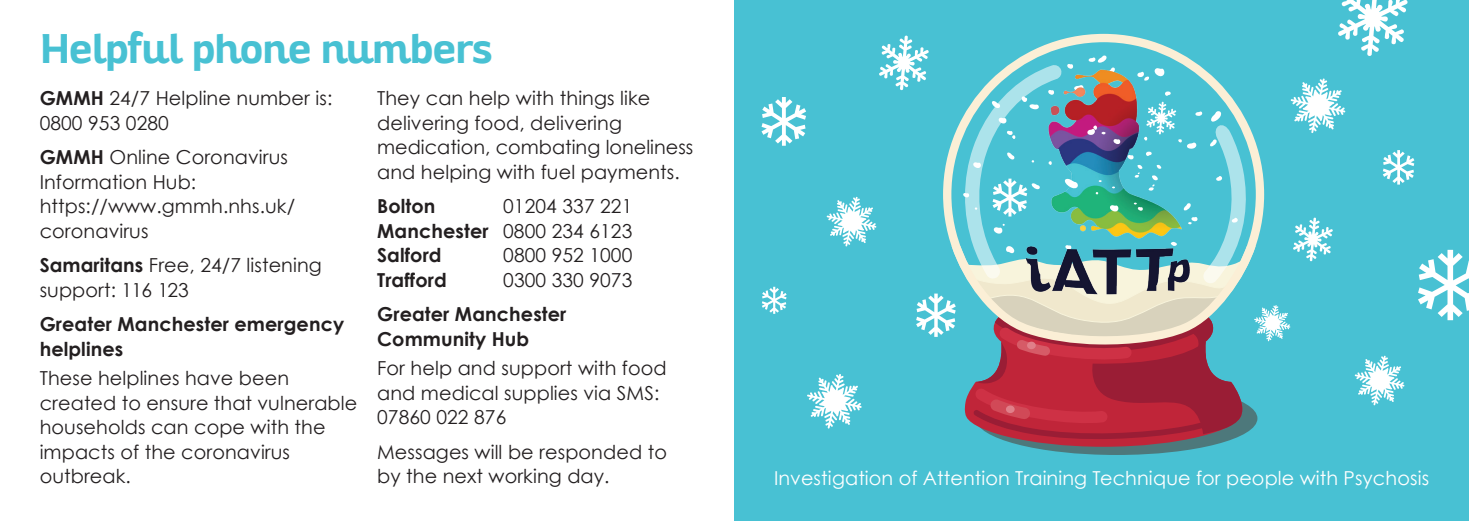
<style>
.page{position:relative;width:1469px;height:521px;background:#fff}
.page>*{position:absolute;margin:0;border:0;box-sizing:border-box;transform-origin:0 0}
.body{font:700 40.25px "Altair";color:#48c1d3}
.body-2{font:19.25px/24.5px "Century Gothic";letter-spacing:.005em;color:#231f20}
.body-3{font:700 19.25px/24.5px "Century Gothic";letter-spacing:.005em;color:#231f20}
.body-4{font:19.25px "Century Gothic";letter-spacing:.005em;color:#fff}
.s1{font-weight:700}
</style>
<div class="page">
<div style="left:734px;top:0;width:734px;height:521px;background:#48c1d3"></div>
<div style="left:975px;top:382px;width:282px;height:73px;background:#4d787b;border-radius:50%"></div>
<svg style="left:1003px;top:440px;width:227px;height:7px"></svg>
<svg style="left:761px;top:0;width:707px;height:440px"></svg>
<p class="body" style="left:40px;top:23px;width:455px">Helpful phone numbers</p>
<p class="body-2" style="left:40px;top:86px;width:294px"><span class="s1">GMMH</span> 24/7 Helpline number is:<br>0800 953 0280</p>
<p class="body-2" style="left:40px;top:145px;width:257px"><span class="s1">GMMH</span> Online Coronavirus<br>Information Hub: https://www.gmmh.nhs.uk/ coronavirus</p>
<p class="body-2" style="left:40px;top:253px;width:284px"><span class="s1">Samaritans</span> Free, 24/7 listening support: 116 123</p>
<p class="body-3" style="left:40px;top:311px;width:306px">Greater Manchester emergency helplines</p>
<p class="body-2" style="left:40px;top:365px;width:319px">These helplines have been created to ensure that vulnerable households can cope with the impacts of the coronavirus outbreak.</p>
<p class="body-2" style="left:377px;top:86px;width:318px">They can help with things like delivering food, delivering medication, combating loneliness and helping with fuel payments.</p>
<p class="body-3" style="left:377px;top:193px;width:60px">Bolton</p>
<p class="body-2" style="left:377px;top:194px;width:257px;text-align:justify;text-indent:126px">01204 337 221<br><span class="s1">Manchester</span> 0800 234 6123<br><span class="s1">Salford</span></p>
<p class="body-2" style="left:503px;top:243px;width:131px">0800 952 1000</p>
<p class="body-3" style="left:377px;top:267px;width:71px">Trafford</p>
<p class="body-2" style="left:503px;top:267px;width:131px">0300 330 9073</p>
<p class="body-3" style="left:377px;top:301px;width:191px">Greater Manchester<br>Community Hub</p>
<p class="body-2" style="left:377px;top:355px;width:291px">For help and support with food and medical supplies via SMS:<br>07860 022 876</p>
<p class="body-2" style="left:377px;top:439px;width:291px">Messages will be responded to by the next working day.</p>
<p class="body-4" style="left:774px;top:464px;width:656px">Investigation of Attention Training Technique for people with Psychosis</p>
</div>
